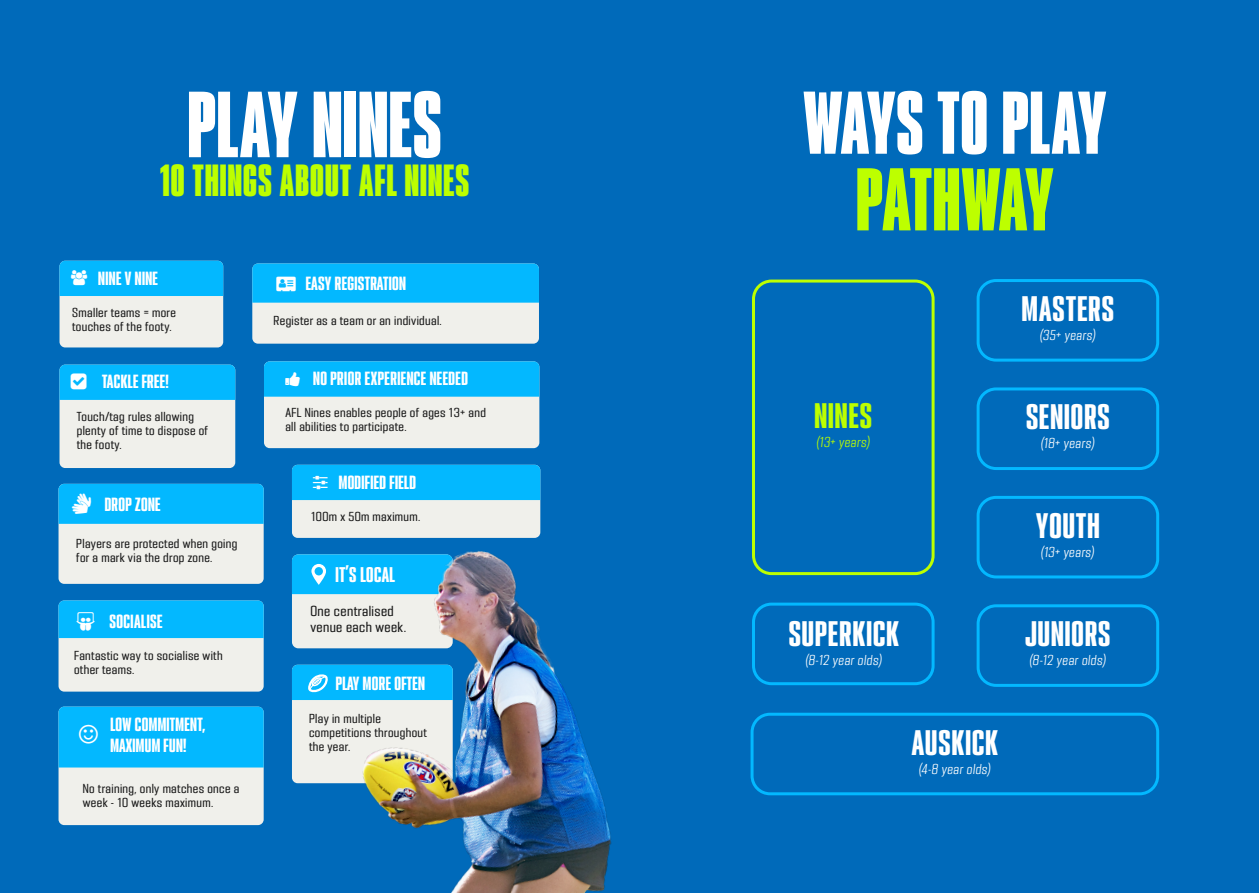
<style>
.page{position:relative;width:1259px;height:893px;background:#006aba}
.page>*{position:absolute;margin:0;border:0;box-sizing:border-box;transform-origin:0 0}
.t1{font:84px "PODIUM Sharp 1.11";letter-spacing:.01em;color:#fff}
.t2{font:79.65px/76.7px "PODIUM Sharp 1.11";letter-spacing:-.005em;color:#fff;text-align:center}
.t3{font:40.35px "PODIUM Sharp 1.11";letter-spacing:.03em;color:#bdff00}
.t4{font:31.8px "PODIUM Sharp 2.10";letter-spacing:.035em;color:#fff}
.t5{font:31.8px "PODIUM Sharp 2.10";letter-spacing:.035em;color:#bdff00}
.t6{font:20.4px "Font Awesome";color:#fff}
.t7{font:19.05px "PODIUM Sharp 2.10";letter-spacing:.02em;color:#fff}
.t8{font:17.1px/20.5px "PODIUM Sharp 2.10";letter-spacing:.02em;color:#fff}
.Body_Copy{font:13.05px/15.6px "PODIUM Sharp 4.7";letter-spacing:.03em;color:#191919}
.t9{font:12.9px "PODIUM Sharp 4.6 italic";letter-spacing:.045em;color:#fff}
.t10{font:12.9px "PODIUM Sharp 4.6 italic";letter-spacing:.04em;color:#bdff00}
.Body_Copy-2{font:11.7px/14.1px "PODIUM Sharp 4.7";letter-spacing:.03em;color:#191919}
.s1{color:#bdff00}
</style>
<div class="page">
<div style="left:264px;top:361px;width:275px;height:87px;background:#f0f0eb;border-radius:6px"></div>
<div style="left:59px;top:365px;width:176px;height:103px;background:#f0f0eb;border-radius:6px"></div>
<div style="left:59px;top:484px;width:205px;height:100px;background:#f0f0eb;border-radius:6px"></div>
<div style="left:59px;top:484px;width:205px;height:40px;background:#03b8ff"></div>
<div style="left:292px;top:465px;width:248px;height:73px;background:#f0f0eb;border-radius:6px"></div>
<div style="left:59px;top:600px;width:205px;height:92px;background:#f0f0eb;border-radius:6px"></div>
<div style="left:59px;top:261px;width:164px;height:86px;background:#f0f0eb;border-radius:6px"></div>
<div style="left:59px;top:707px;width:205px;height:118px;background:#f0f0eb;border-radius:6px"></div>
<div style="left:292px;top:554px;width:161px;height:94px;background:#f0f0eb;border-radius:6px"></div>
<svg style="left:292px;top:554px;width:55px;height:40px;background:#15bcfe"></svg>
<div style="left:252px;top:263px;width:287px;height:81px;background:#f0f0eb;border-radius:6px"></div>
<div style="left:750px;top:713px;width:409px;height:82px;border:3px solid #03b8ff;border-radius:18px"></div>
<div style="left:752px;top:603px;width:182px;height:82px;border:3px solid #03b8ff;border-radius:18px"></div>
<div style="left:752px;top:280px;width:182px;height:295px;border:3px solid #bdff00;border-radius:18px"></div>
<div style="left:976px;top:604px;width:183px;height:83px;border:3px solid #03b8ff;border-radius:18px"></div>
<div style="left:976px;top:496px;width:183px;height:82px;border:3px solid #03b8ff;border-radius:18px"></div>
<div style="left:976px;top:387px;width:183px;height:83px;border:3px solid #03b8ff;border-radius:18px"></div>
<div style="left:976px;top:279px;width:183px;height:83px;border:3px solid #03b8ff;border-radius:18px"></div>
<div style="left:292px;top:665px;width:161px;height:118px;background:#f0f0eb;border-radius:6px"></div>
<svg style="left:292px;top:665px;width:55px;height:35px;background:#19befe"></svg>
<img style="left:347px;top:526px;width:265px;height:367px">
<div style="left:264px;top:361px;width:275px;height:36px;background:#03b8ff"></div>
<div style="left:59px;top:365px;width:176px;height:35px;background:#03b8ff"></div>
<div style="left:292px;top:465px;width:248px;height:35px;background:#03b8ff"></div>
<div style="left:59px;top:600px;width:205px;height:38px;background:#03b8ff"></div>
<div style="left:59px;top:707px;width:205px;height:60px;background:#03b8ff"></div>
<div style="left:252px;top:263px;width:287px;height:40px;background:#03b8ff"></div>
<div style="left:59px;top:261px;width:164px;height:35px;background:#03b8ff"></div>
<p class="t1" style="left:188px;top:70px;width:255px">PLAY NINES</p>
<p class="t2" style="left:803px;top:83px;width:304px">WAYS TO PLAY<br><span class="s1">PATHWAY</span></p>
<p class="t3" style="left:160px;top:154px;width:311px">10 THINGS ABOUT AFL NINES</p>
<p class="t8" style="left:98px;top:268px;width:61px">NINE V NINE</p>
<p class="Body_Copy-2" style="left:72px;top:306px;width:105px">Smaller teams = more touches of the footy.</p>
<p class="t8" style="left:102px;top:371px;width:68px">TACKLE FREE!</p>
<p class="Body_Copy-2" style="left:77px;top:409px;width:133px">Touch/tag rules allowing plenty of time to dispose of the footy.</p>
<p class="t6" style="left:72px;top:493px;width:20px">▪</p>
<p class="t8" style="left:105px;top:494px;width:57px">DROP ZONE</p>
<p class="Body_Copy-2" style="left:76px;top:537px;width:163px">Players are protected when going for a mark via the drop zone.</p>
<p class="t8" style="left:110px;top:611px;width:54px">SOCIALISE</p>
<p class="Body_Copy-2" style="left:74px;top:648px;width:150px">Fantastic way to socialise with other teams.</p>
<p class="t8" style="left:110px;top:714px;width:96px">LOW COMMITMENT,<br>MAXIMUM FUN!</p>
<p class="Body_Copy-2" style="left:83px;top:781px;width:158px">No training, only matches once a week - 10 weeks maximum.</p>
<p class="t8" style="left:306px;top:272px;width:102px">EASY REGISTRATION</p>
<p class="Body_Copy-2" style="left:273px;top:314px;width:170px">Register as a team or an individual.</p>
<p class="t8" style="left:313px;top:368px;width:156px">NO PRIOR EXPERIENCE NEEDED</p>
<p class="Body_Copy-2" style="left:285px;top:406px;width:202px">AFL Nines enables people of ages 13+ and all abilities to participate.</p>
<p class="t8" style="left:339px;top:472px;width:79px">MODIFIED FIELD</p>
<p class="Body_Copy-2" style="left:311px;top:509px;width:111px">100m x 50m maximum.</p>
<p class="t7" style="left:336px;top:562px;width:61px">IT’S LOCAL</p>
<p class="Body_Copy" style="left:310px;top:603px;width:97px">One centralised venue each week.</p>
<p class="t8" style="left:336px;top:673px;width:91px">PLAY MORE OFTEN</p>
<p class="Body_Copy-2" style="left:309px;top:711px;width:119px">Play in multiple competitions throughout the year.</p>
<p class="t5" style="left:814px;top:395px;width:59px">NINES</p>
<p class="t10" style="left:816px;top:434px;width:55px">(13+ years)</p>
<p class="t4" style="left:1021px;top:288px;width:94px">MASTERS</p>
<p class="t9" style="left:1040px;top:327px;width:57px">(35+ years)</p>
<p class="t4" style="left:1026px;top:397px;width:85px">SENIORS</p>
<p class="t9" style="left:1040px;top:435px;width:55px">(18+ years)</p>
<p class="t4" style="left:1036px;top:505px;width:65px">YOUTH</p>
<p class="t9" style="left:1041px;top:544px;width:55px">(13+ years)</p>
<p class="t4" style="left:788px;top:613px;width:112px">SUPERKICK</p>
<p class="t9" style="left:805px;top:652px;width:78px">(8-12 year olds)</p>
<p class="t4" style="left:911px;top:722px;width:88px">AUSKICK</p>
<p class="t9" style="left:918px;top:760px;width:74px">(4-8 year olds)</p>
<p class="t4" style="left:1025px;top:613px;width:87px">JUNIORS</p>
<p class="t9" style="left:1029px;top:652px;width:78px">(8-12 year olds)</p>
</div>
